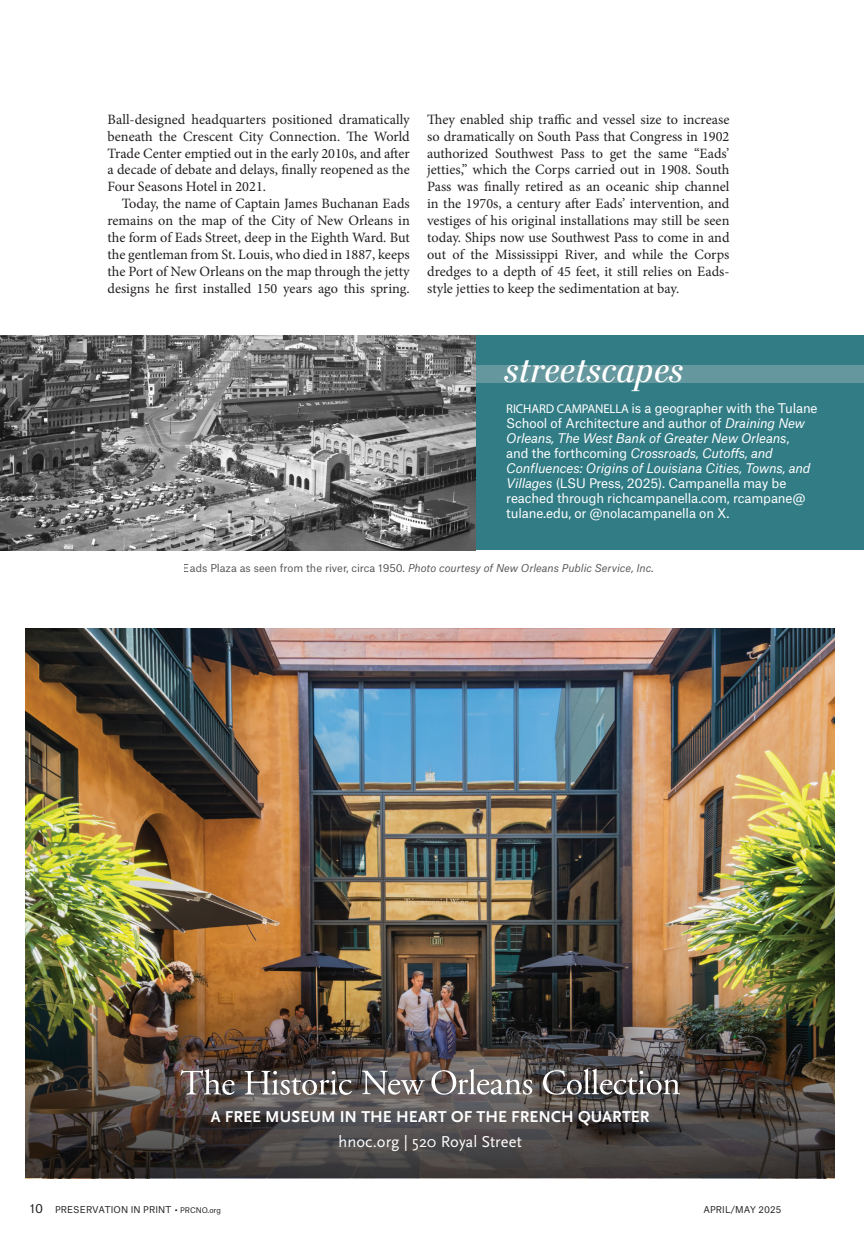
<style>
.page{position:relative;width:864px;height:1242px;background:#fff}
.page>*{position:absolute;margin:0;border:0;box-sizing:border-box;transform-origin:0 0}
.t1{font:italic 37.5px "Stilson";letter-spacing:.04em;color:#fff}
.t2{font:700 16.5px/25.5px "Scala Sans Pro";letter-spacing:.005em;color:#fff;text-align:center}
.t3{font:14.25px/16.8px "Minion Pro";color:#231f20;text-align:justify}
.t4{font:12.75px/15px "Atlas Grotesk";letter-spacing:-.01em;color:#fff}
.t5{font:italic 10.5px "Atlas Grotesk";color:#231f20}
.t6{font:9px "Atlas Grotesk";letter-spacing:.01em;color:#231f20}
.s1{font-family:"Myriad Pro"}
.s2{font-style:italic}
.s3{font-style:normal}
.s4{font-weight:400}
.s5{font-size:12px}
.s6{font-size:7.5px}
</style>
<div class="page">
<div style="left:475px;top:335px;width:389px;height:215px;background:#327c85"></div>
<div style="left:475px;top:365px;width:389px;height:18px;background:#65989e"></div>
<img style="left:0;top:335px;width:475px;height:215px">
<img style="left:26px;top:629px;width:809px;height:332px">
<img style="left:26px;top:961px;width:809px;height:25px">
<img style="left:26px;top:986px;width:809px;height:192px">
<svg style="left:180px;top:1069px;width:55px;height:26px"></svg>
<svg style="left:245px;top:1071px;width:107px;height:24px;background:#7d7877"></svg>
<svg style="left:362px;top:1071px;width:63px;height:24px;background:#837e7f"></svg>
<svg style="left:431px;top:1069px;width:101px;height:26px"></svg>
<svg style="left:543px;top:1069px;width:137px;height:26px;background:#747070"></svg>
<p class="t3" style="left:108px;top:111px;width:304px">Ball-designed headquarters positioned dramatically beneath the Crescent City Connection. The World Trade Center emptied out in the early 2010s, and after a decade of debate and delays, finally reopened as the Four Seasons Hotel in 2021.</p>
<p class="t3" style="left:108px;top:195px;width:304px;text-indent:14px">Today, the name of Captain James Buchanan Eads remains on the map of the City of New Orleans in the form of Eads Street, deep in the Eighth Ward. But the gentleman from St. Louis, who died in 1887, keeps the Port of New Orleans on the map through the jetty designs he first installed 150 years ago this spring.</p>
<p class="t3" style="left:427px;top:111px;width:304px">They enabled ship traffic and vessel size to increase so dramatically on South Pass that Congress in 1902 authorized Southwest Pass to get the same “Eads’ jetties,” which the Corps carried out in 1908. South Pass was finally retired as an oceanic ship channel in the 1970s, a century after Eads’ intervention, and vestiges of his original installations may still be seen today. Ships now use Southwest Pass to come in and out of the Mississippi River, and while the Corps dredges to a depth of 45 feet, it still relies on Eads&shy;style jetties to keep the sedimentation at bay.</p>
<p class="t1" style="left:506px;top:348px;width:179px">streetscapes</p>
<p class="t4" style="left:506px;top:399px;width:313px"><span class="s1">RICHARD CAMPANELLA</span> is a geographer with the Tulane School of Architecture and author of <span class="s2">Draining New Orleans, The West Bank of Greater New Orleans</span>,<br>and the forthcoming <span class="s2">Crossroads, Cutoffs, and Confluences: Origins of Louisiana Cities, Towns, and Villages</span> (LSU Press, 2025). Campanella may be reached through richcampanella.com, rcampane@ tulane.edu, or @nolacampanella on X.</p>
<p class="t5" style="left:183px;top:560px;width:473px"><span class="s3">Eads Plaza as seen from the river, circa 1950.</span> Photo courtesy of New Orleans Public Service, Inc.</p>
<p class="t2" style="left:211px;top:1104px;width:440px">A FREE MUSEUM IN THE HEART OF THE FRENCH QUARTER <span class="s4">hnoc.org | 520 Royal Street</span></p>
<p class="t6" style="left:30px;top:1202px;width:193px"><span class="s5">10</span> PRESERVATION IN PRINT • <span class="s6">PRCNO.org</span></p>
<p class="t6" style="left:703px;top:1202px;width:80px">APRIL/MAY 2025</p>
</div>
